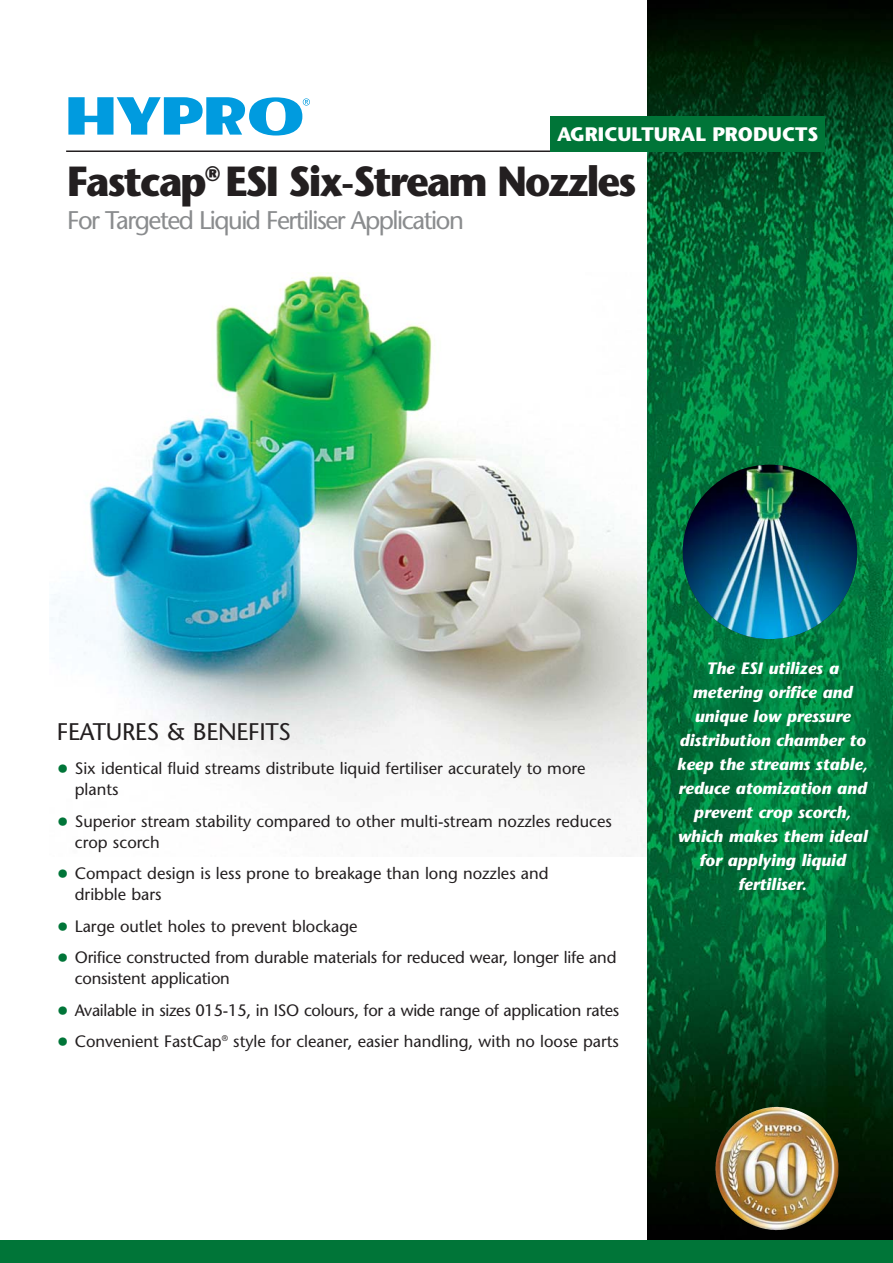
<style>
.page{position:relative;width:893px;height:1263px;background:#fff}
.page>*{position:absolute;margin:0;border:0;box-sizing:border-box;transform-origin:0 0}
.t1{font:700 42px "Stone Sans";letter-spacing:-.05em;color:#231f20;scale:.95 1}
.t2{font:25.5px "Stone Sans";letter-spacing:-.06em;color:#8a8c8e}
.t3{font:24px "Stone Sans";letter-spacing:-.01em;color:#231f20}
.t4{font:700 19.5px "Stone Sans";color:#fff}
.t5{font:16.5px/21px "Stone Sans";color:#231f20}
.t6{font:italic 700 16.5px/24px "Stone Sans";color:#fff;text-align:center}
.s1{font-size:24px;color:#007538}
</style>
<div class="page">
<img style="left:50px;top:273px;width:597px;height:584px">
<img style="left:647px;top:0;width:246px;height:1240px">
<div style="left:0;top:1240px;width:893px;height:23px;background:#007538"></div>
<hr style="left:66px;top:150px;width:759px;height:2px;background:#231f20">
<div style="left:550px;top:117px;width:275px;height:35px;background:#007538"></div>
<svg style="left:68px;top:97px;width:242px;height:39px"></svg>
<img style="left:774px;top:1107px;width:50px;height:22px">
<img style="left:683px;top:465px;width:174px;height:174px;border-radius:50%">
<p class="t4" style="left:557px;top:126px;width:263px">AGRICULTURAL PRODUCTS</p>
<h1 class="t1" style="left:67px;top:165px;width:601px">Fastcap<sup>®</sup> ESI Six-Stream Nozzles</h1>
<h2 class="t2" style="left:67px;top:210px;width:398px">For Targeted Liquid Fertiliser Application</h2>
<h3 class="t3" style="left:57px;top:722px;width:236px">FEATURES &amp; BENEFITS</h3>
<p class="t5" style="left:75px;top:760px;width:512px;text-indent:-18px"><span class="s1">•</span> Six identical fluid streams distribute liquid fertiliser accurately to more plants</p>
<p class="t5" style="left:75px;top:812px;width:539px;text-indent:-18px"><span class="s1">•</span> Superior stream stability compared to other multi-stream nozzles reduces crop scorch</p>
<p class="t5" style="left:75px;top:864px;width:475px;text-indent:-18px"><span class="s1">•</span> Compact design is less prone to breakage than long nozzles and dribble bars</p>
<p class="t5" style="left:57px;top:917px;width:302px"><span class="s1">•</span> Large outlet holes to prevent blockage</p>
<p class="t5" style="left:75px;top:948px;width:543px;text-indent:-18px"><span class="s1">•</span> Orifice constructed from durable materials for reduced wear, longer life and consistent application</p>
<p class="t5" style="left:57px;top:1001px;width:564px"><span class="s1">•</span> Available in sizes 015-15, in ISO colours, for a wide range of application rates</p>
<p class="t5" style="left:57px;top:1032px;width:564px"><span class="s1">•</span> Convenient FastCap<sup>®</sup> style for cleaner, easier handling, with no loose parts</p>
<p class="t6" style="left:677px;top:658px;width:192px">The ESI utilizes a metering orifice and unique low pressure distribution chamber to keep the streams stable, reduce atomization and prevent crop scorch, which makes them ideal for applying liquid fertiliser.</p>
</div>
